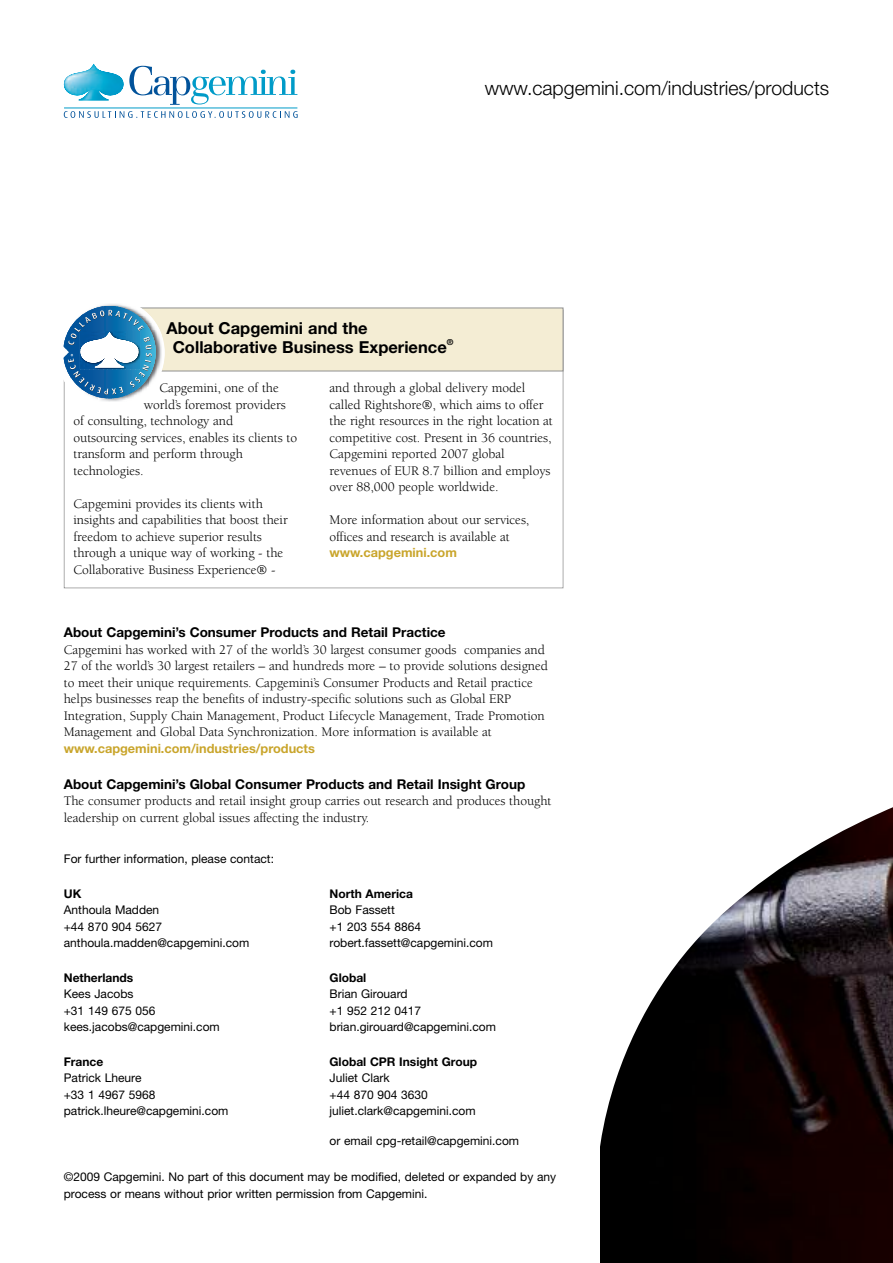
<style>
.page{position:relative;width:893px;height:1263px;background:#fff}
.page>*{position:absolute;margin:0;border:0;box-sizing:border-box;transform-origin:0 0}
.t1{font:300 19.5px "Helvetica Neue";color:#000}
.t2{font:16.5px/19.5px "Helvetica Neue Bold TT";color:#000}
.t3{font:13.5px/16.5px "Berkeley";letter-spacing:-.005em;color:#000}
.t4{font:700 13.5px "Helvetica Neue";color:#000}
.t5{font:700 12.75px "Helvetica Neue";color:#c9a52b}
.t6{font:12px/16.5px "Helvetica Neue";color:#000}
.t7{font:700 12px "Helvetica Neue";color:#000}
.t8{font:8.25px "Helvetica Neue Bold TT";color:#000}
</style>
<div class="page">
<img style="left:78px;top:96px;width:31px;height:4px">
<img style="left:64px;top:64px;width:60px;height:32px">
<svg style="left:129px;top:66px;width:168px;height:39px"></svg>
<svg style="left:64px;top:111px;width:234px;height:7px"></svg>
<hr style="left:64px;top:107px;width:233px;height:1px;background:#009bc8">
<img style="left:600px;top:807px;width:293px;height:456px">
<svg style="left:64px;top:371px;width:499px;height:217px"></svg>
<div style="left:121px;top:308px;width:442px;height:63px;background:#f4edd4"></div>
<div style="left:120px;top:308px;width:443px;height:63px;border:1px solid #909090"></div>
<div style="left:56px;top:299px;width:109px;height:108px;background:#fff;border-radius:50%"></div>
<svg style="left:63px;top:304px;width:99px;height:98px"></svg>
<img style="left:95px;top:363px;width:29px;height:4px">
<img style="left:94px;top:332px;width:31px;height:8px">
<img style="left:81px;top:340px;width:57px;height:23px">
<h1 class="t1" style="left:485px;top:81px;width:346px">www.capgemini.com/industries/products</h1>
<p class="t2" style="left:173px;top:318px;width:276px;text-indent:-6px">About Capgemini and the<br>Collaborative Business Experience</p>
<p class="t8" style="left:447px;top:337px;width:8px">®</p>
<p class="t3" style="left:159px;top:381px;width:121px">Capgemini, one of the</p>
<p class="t3" style="left:144px;top:397px;width:144px">world’s foremost providers</p>
<p class="t3" style="left:74px;top:414px;width:161px">of consulting, technology and</p>
<p class="t3" style="left:74px;top:430px;width:225px">outsourcing services, enables its clients to</p>
<p class="t3" style="left:74px;top:447px;width:171px">transform and perform through</p>
<p class="t3" style="left:74px;top:463px;width:72px">technologies.</p>
<p class="t3" style="left:74px;top:496px;width:216px">Capgemini provides its clients with insights and capabilities that boost their freedom to achieve superior results through a unique way of working - the Collaborative Business Experience® -</p>
<p class="t3" style="left:330px;top:381px;width:225px">and through a global delivery model called Rightshore®, which aims to offer the right resources in the right location at competitive cost. Present in 36 countries, Capgemini reported 2007 global revenues of EUR 8.7 billion and employs over 88,000 people worldwide.</p>
<p class="t3" style="left:330px;top:513px;width:201px">More information about our services, offices and research is available at</p>
<p class="t5" style="left:330px;top:548px;width:129px">www.capgemini.com</p>
<p class="t4" style="left:64px;top:628px;width:383px">About Capgemini’s Consumer Products and Retail Practice</p>
<p class="t3" style="left:64px;top:642px;width:486px">Capgemini has worked with 27 of the world’s 30 largest consumer goods companies and 27 of the world’s 30 largest retailers – and hundreds more – to provide solutions designed to meet their unique requirements. Capgemini’s Consumer Products and Retail practice helps businesses reap the benefits of industry-specific solutions such as Global ERP Integration, Supply Chain Management, Product Lifecycle Management, Trade Promotion Management and Global Data Synchronization. More information is available at</p>
<p class="t5" style="left:64px;top:744px;width:253px">www.capgemini.com/industries/products</p>
<p class="t4" style="left:64px;top:779px;width:463px">About Capgemini’s Global Consumer Products and Retail Insight Group</p>
<p class="t3" style="left:64px;top:794px;width:489px">The consumer products and retail insight group carries out research and produces thought leadership on current global issues affecting the industry.</p>
<p class="t6" style="left:64px;top:852px;width:212px">For further information, please contact:</p>
<p class="t7" style="left:64px;top:889px;width:19px">UK</p>
<p class="t6" style="left:64px;top:903px;width:187px">Anthoula Madden<br>+44 870 904 5627 anthoula.madden@capgemini.com</p>
<p class="t7" style="left:64px;top:973px;width:71px">Netherlands</p>
<p class="t6" style="left:64px;top:987px;width:158px">Kees Jacobs<br>+31 149 675 056 kees.jacobs@capgemini.com</p>
<p class="t7" style="left:64px;top:1057px;width:41px">France</p>
<p class="t6" style="left:64px;top:1071px;width:166px">Patrick Lheure<br>+33 1 4967 5968 patrick.lheure@capgemini.com</p>
<p class="t7" style="left:330px;top:889px;width:85px">North America</p>
<p class="t6" style="left:330px;top:903px;width:165px">Bob Fassett<br>+1 203 554 8864 robert.fassett@capgemini.com</p>
<p class="t7" style="left:330px;top:973px;width:38px">Global</p>
<p class="t6" style="left:330px;top:987px;width:168px">Brian Girouard<br>+1 952 212 0417 brian.girouard@capgemini.com</p>
<p class="t7" style="left:330px;top:1057px;width:149px">Global CPR Insight Group</p>
<p class="t6" style="left:330px;top:1071px;width:148px">Juliet Clark<br>+44 870 904 3630 juliet.clark@capgemini.com</p>
<p class="t6" style="left:330px;top:1134px;width:191px">or email cpg-retail@capgemini.com</p>
<p class="t6" style="left:64px;top:1170px;width:494px">©2009 Capgemini. No part of this document may be modified, deleted or expanded by any process or means without prior written permission from Capgemini.</p>
</div>
